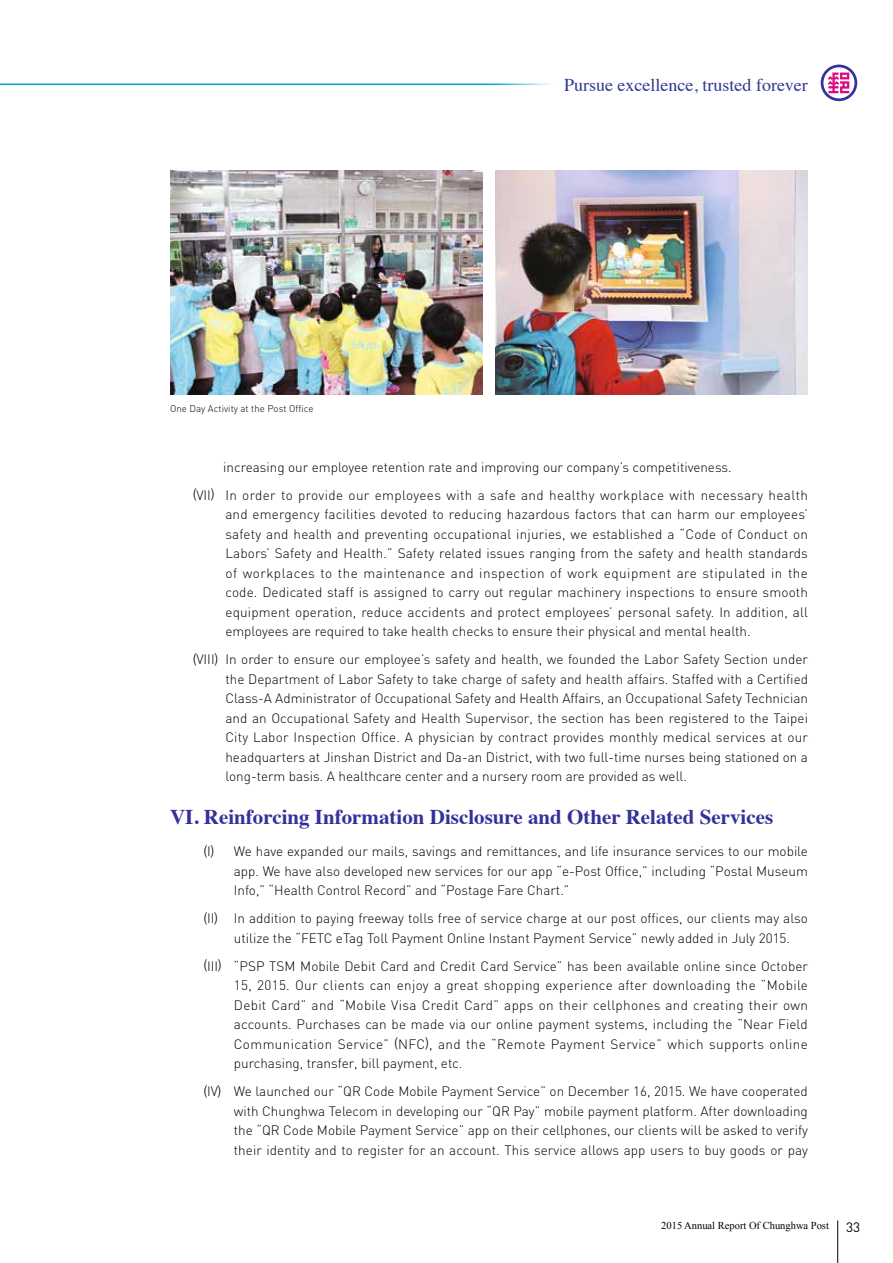
<style>
.page{position:relative;width:893px;height:1263px;background:#fff}
.page>*{position:absolute;margin:0;border:0;box-sizing:border-box;transform-origin:0 0}
.t1{font:700 21px "Times";color:#35309a}
.t2{font:18px "Times";color:#2c3791}
.t3{font:300 13.5px/19.5px "DIN";color:#000;text-align:justify}
.t4{font:13.5px "DIN";color:#000}
.t5{font:10.5px "Times New Roman";color:#000}
.t6{font:300 9.75px "DIN";color:#000}
.s1{font-family:"Helvetica Neue LT Pro"}
</style>
<div class="page">
<hr style="left:837px;top:1220px;width:1px;height:43px;background:#000">
<hr style="left:0;top:84px;width:553px;height:1px;background:#00a3d3">
<svg style="left:821px;top:65px;width:36px;height:36px"></svg>
<img style="left:170px;top:170px;width:313px;height:225px">
<img style="left:495px;top:170px;width:313px;height:225px">
<p class="t6" style="left:170px;top:402px;width:145px">One Day Activity at the Post Office</p>
<h2 class="t2" style="left:564px;top:68px;width:245px">Pursue excellence, trusted forever</h2>
<p class="t3" style="left:193px;top:453px;width:616px;line-height:28px;text-indent:30px">increasing our employee retention rate and improving our company’s competitiveness.<br><span class="s1">(</span>VII<span class="s1">)</span> In order to provide our employees with a safe and healthy workplace with necessary health</p>
<p class="t3" style="left:225px;top:504px;width:584px">and emergency facilities devoted to reducing hazardous factors that can harm our employees’ safety and health and preventing occupational injuries, we established a “Code of Conduct on Labors’ Safety and Health.” Safety related issues ranging from the safety and health standards of workplaces to the maintenance and inspection of work equipment are stipulated in the code. Dedicated staff is assigned to carry out regular machinery inspections to ensure smooth equipment operation, reduce accidents and protect employees’ personal safety. In addition, all employees are required to take health checks to ensure their physical and mental health.</p>
<p class="t3" style="left:225px;top:649px;width:584px;text-indent:-32px"><span class="s1">(</span>VIII<span class="s1">)</span> In order to ensure our employee’s safety and health, we founded the Labor Safety Section under the Department of Labor Safety to take charge of safety and health affairs. Staffed with a Certified Class-A Administrator of Occupational Safety and Health Affairs, an Occupational Safety Technician and an Occupational Safety and Health Supervisor, the section has been registered to the Taipei City Labor Inspection Office. A physician by contract provides monthly medical services at our headquarters at Jinshan District and Da-an District, with two full-time nurses being stationed on a long-term basis. A healthcare center and a nursery room are provided as well.</p>
<h1 class="t1" style="left:170px;top:796px;width:605px">VI. Reinforcing Information Disclosure and Other Related Services</h1>
<p class="t3" style="left:234px;top:841px;width:576px;text-indent:-30px"><span class="s1">(</span>I<span class="s1">)</span> We have expanded our mails, savings and remittances, and life insurance services to our mobile app. We have also developed new services for our app “e-Post Office,” including “Postal Museum Info,” “Health Control Record” and “Postage Fare Chart.”</p>
<p class="t3" style="left:234px;top:908px;width:576px;text-indent:-30px"><span class="s1">(</span>II<span class="s1">)</span> In addition to paying freeway tolls free of service charge at our post offices, our clients may also utilize the “FETC eTag Toll Payment Online Instant Payment Service” newly added in July 2015.</p>
<p class="t3" style="left:234px;top:956px;width:576px;text-indent:-30px"><span class="s1">(</span>III<span class="s1">)</span> “PSP TSM Mobile Debit Card and Credit Card Service” has been available online since October 15, 2015. Our clients can enjoy a great shopping experience after downloading the “Mobile Debit Card” and “Mobile Visa Credit Card” apps on their cellphones and creating their own accounts. Purchases can be made via our online payment systems, including the “Near Field Communication Service” <span class="s1">(</span>NFC<span class="s1">)</span>, and the “Remote Payment Service” which supports online purchasing, transfer, bill payment, etc.</p>
<p class="t3" style="left:234px;top:1081px;width:576px;text-indent:-30px"><span class="s1">(</span>IV<span class="s1">)</span> We launched our “QR Code Mobile Payment Service” on December 16, 2015. We have cooperated with Chunghwa Telecom in developing our “QR Pay” mobile payment platform. After downloading the “QR Code Mobile Payment Service” app on their cellphones, our clients will be asked to verify their identity and to register for an account. This service allows app users to buy goods or pay</p>
<p class="t5" style="left:661px;top:1218px;width:169px">2015 Annual Report Of Chunghwa Post</p>
<p class="t4" style="left:846px;top:1219px;width:16px">33</p>
</div>
